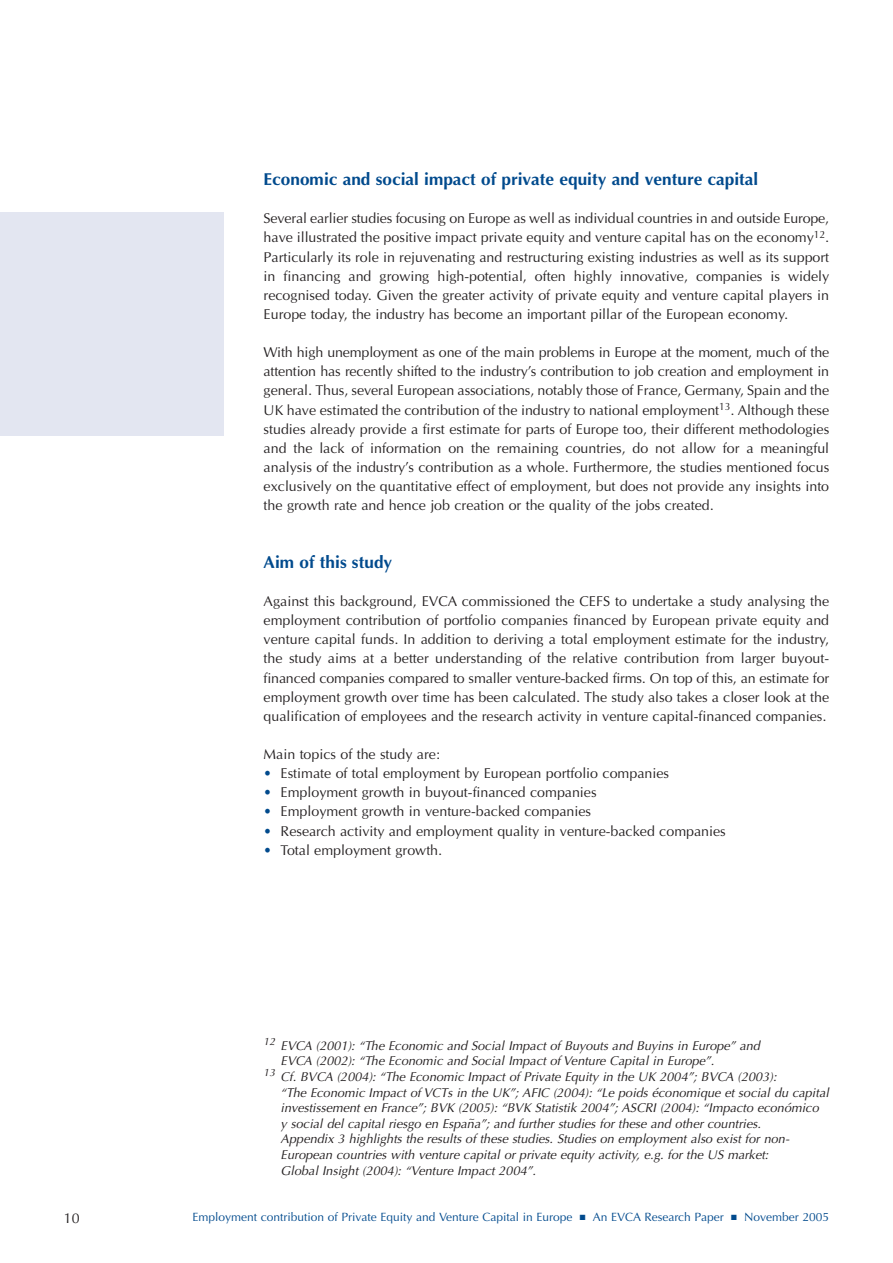
<style>
.page{position:relative;width:893px;height:1263px;background:#fff}
.page>*{position:absolute;margin:0;border:0;box-sizing:border-box;transform-origin:0 0}
.t1{font:700 17.25px "Optima";color:#004a8d}
.t2{font:14.25px/19.2px "Optima";color:#231f20;text-align:justify}
.t3{font:italic 12.75px "Optima CE";color:#231f20}
.t4{font:12px "Optima";color:#004a8d}
.t5{font:300 10.5px "Helvetica Neue";color:#231f20}
.s1{color:#004a8d}
</style>
<div class="page">
<div style="left:0;top:213px;width:223px;height:223px;background:#e3e6f1"></div>
<p class="t2" style="left:64px;top:1210px;width:17px">10</p>
<p class="t1" style="left:264px;top:172px;width:496px">Economic and social impact of private equity and venture capital</p>
<p class="t2" style="left:264px;top:210px;width:567px">Several earlier studies focusing on Europe as well as individual countries in and outside Europe, have illustrated the positive impact private equity and venture capital has on the economy<sup>12</sup>.<br>Particularly its role in rejuvenating and restructuring existing industries as well as its support in financing and growing high-potential, often highly innovative, companies is widely recognised today. Given the greater activity of private equity and venture capital players in Europe today, the industry has become an important pillar of the European economy.</p>
<p class="t2" style="left:264px;top:344px;width:567px">With high unemployment as one of the main problems in Europe at the moment, much of the attention has recently shifted to the industry’s contribution to job creation and employment in general. Thus, several European associations, notably those of France, Germany, Spain and the UK have estimated the contribution of the industry to national employment<sup>13</sup>. Although these studies already provide a first estimate for parts of Europe too, their different methodologies and the lack of information on the remaining countries, do not allow for a meaningful analysis of the industry’s contribution as a whole. Furthermore, the studies mentioned focus exclusively on the quantitative effect of employment, but does not provide any insights into the growth rate and hence job creation or the quality of the jobs created.</p>
<p class="t1" style="left:264px;top:555px;width:130px">Aim of this study</p>
<p class="t2" style="left:264px;top:593px;width:567px">Against this background, EVCA commissioned the CEFS to undertake a study analysing the employment contribution of portfolio companies financed by European private equity and venture capital funds. In addition to deriving a total employment estimate for the industry, the study aims at a better understanding of the relative contribution from larger buyout&shy;financed companies compared to smaller venture-backed firms. On top of this, an estimate for employment growth over time has been calculated. The study also takes a closer look at the qualification of employees and the research activity in venture capital-financed companies.</p>
<p class="t2" style="left:264px;top:746px;width:178px">Main topics of the study are:</p>
<p class="t2" style="left:264px;top:765px;width:407px"><span class="s1">•</span> Estimate of total employment by European portfolio companies</p>
<p class="t2" style="left:264px;top:784px;width:334px"><span class="s1">•</span> Employment growth in buyout-financed companies</p>
<p class="t2" style="left:264px;top:803px;width:329px"><span class="s1">•</span> Employment growth in venture-backed companies</p>
<p class="t2" style="left:264px;top:822px;width:464px"><span class="s1">•</span> Research activity and employment quality in venture-backed companies</p>
<p class="t2" style="left:264px;top:842px;width:180px"><span class="s1">•</span> Total employment growth.</p>
<p class="t3" style="left:264px;top:1040px;width:498px"><sup>12</sup> EVCA (2001): “The Economic and Social Impact of Buyouts and Buyins in Europe” and</p>
<p class="t3" style="left:281px;top:1056px;width:435px">EVCA (2002): “The Economic and Social Impact of Venture Capital in Europe”.</p>
<p class="t3" style="left:264px;top:1072px;width:514px"><sup>13</sup> Cf. BVCA (2004): “The Economic Impact of Private Equity in the UK 2004”; BVCA (2003):</p>
<p class="t3" style="left:281px;top:1087px;width:550px">“The Economic Impact of VCTs in the UK”; AFIC (2004): “Le poids économique et social du capital</p>
<p class="t3" style="left:281px;top:1103px;width:540px">investissement en France”; BVK (2005): “BVK Statistik 2004”; ASCRI (2004): “Impacto económico</p>
<p class="t3" style="left:281px;top:1118px;width:482px">y social del capital riesgo en Espana”; and further studies for these and other countries.</p>
<p class="t3" style="left:281px;top:1134px;width:509px">Appendix 3 highlights the results of these studies. Studies on employment also exist for non-</p>
<p class="t3" style="left:281px;top:1150px;width:489px">European countries with venture capital or private equity activity, e.g. for the US market:</p>
<p class="t3" style="left:281px;top:1165px;width:257px">Global Insight (2004): “Venture Impact 2004”.</p>
<p class="t5" style="left:469px;top:1115px;width:8px">~</p>
<p class="t4" style="left:192px;top:1212px;width:638px">Employment contribution of Private Equity and Venture Capital in Europe ■ An EVCA Research Paper ■ November 2005</p>
</div>
